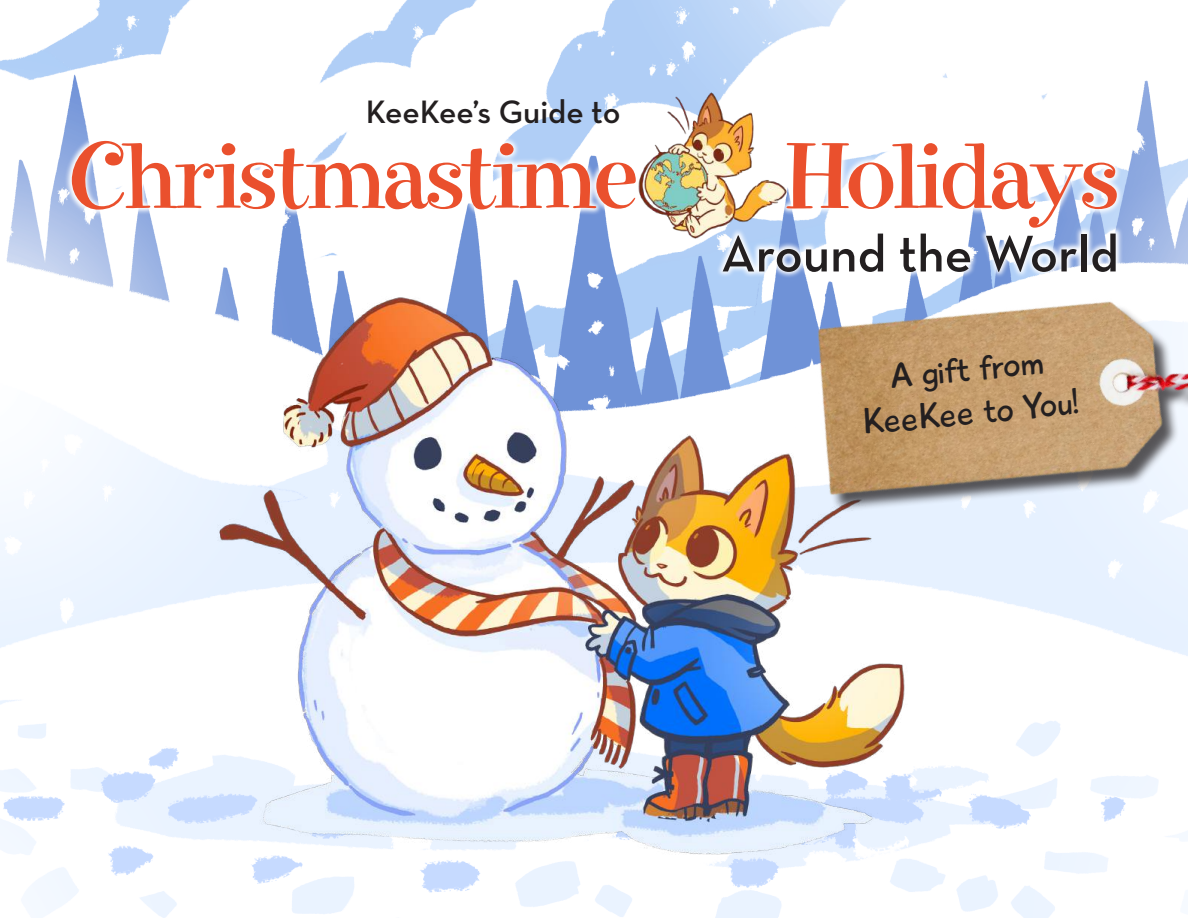
<style>
.page{position:relative;width:1188px;height:918px;background:#fff}
.page>*{position:absolute;margin:0;border:0;box-sizing:border-box;transform-origin:0 0}
.t1{font:105px "Elroy";letter-spacing:-.02em;color:#ea502d}
.t2{font:600 52.5px "Neutra Text";color:#231f20}
.t3{font:36px/43.3px "Playtime With Hot Toddies";color:#231f20;text-align:center}
.t4{font:600 33px "Neutra Text";color:#231f20}
</style>
<div class="page">
<img style="left:0;top:0;width:1188px;height:918px">
<img style="left:195px;top:243px;width:750px;height:645px">
<div style="left:64px;top:134px;width:1060px;height:101px;background:#fff"></div>
<img style="left:626px;top:81px;width:171px;height:172px">
<img style="left:721px;top:150px;width:467px;height:475px">
<p class="t4" style="left:366px;top:91px;width:256px">KeeKee’s Guide to</p>
<p class="t1" style="left:69px;top:126px;width:571px">Christmastime</p>
<p class="t1" style="left:785px;top:126px;width:335px">Holidays</p>
<p class="t2" style="left:721px;top:221px;width:399px">Around the World</p>
<p class="t3" style="left:856px;top:359px;width:219px;rotate:-6deg">A gift from<br>KeeKee to You!</p>
</div>
